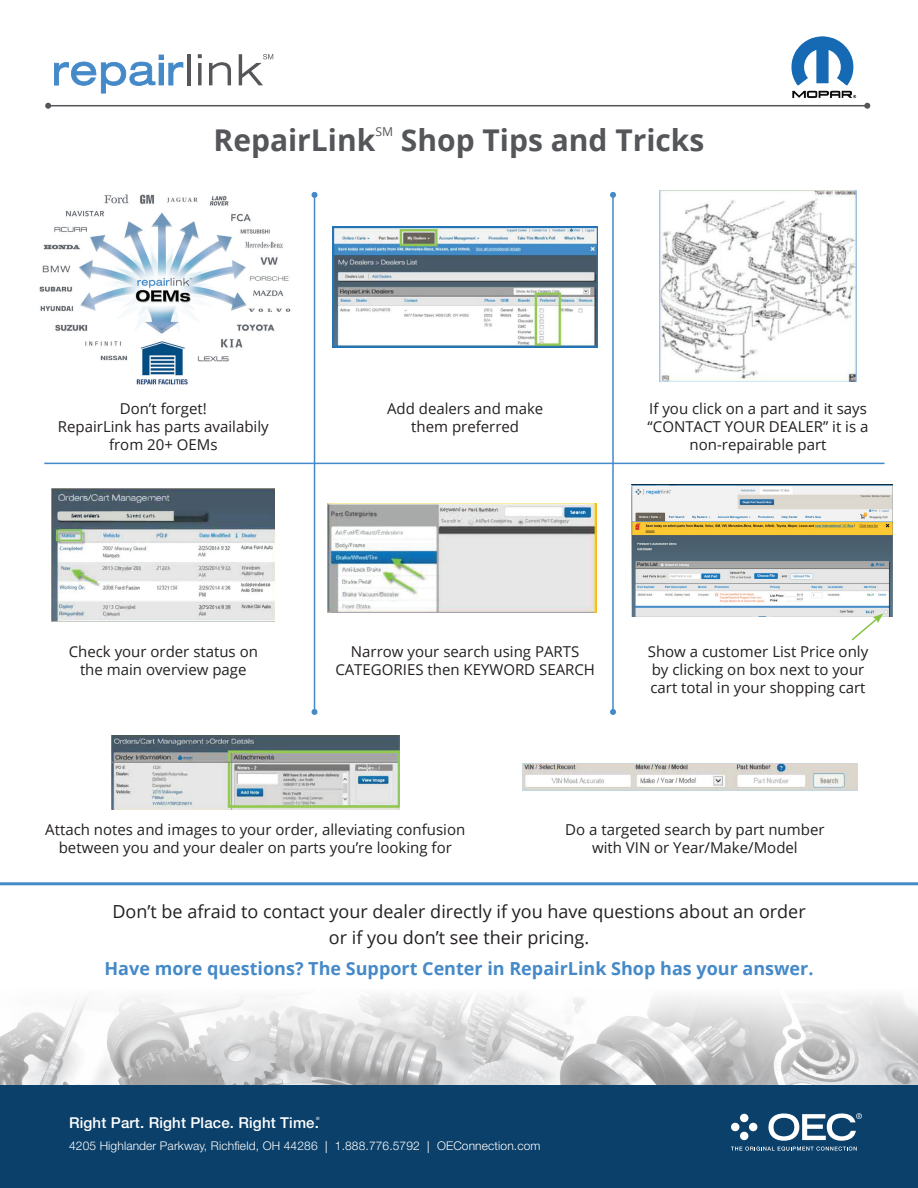
<style>
.page{position:relative;width:918px;height:1188px;background:#fff}
.page>*{position:absolute;margin:0;border:0;box-sizing:border-box;transform-origin:0 0}
.t1{font:700 30px "Open Sans";color:#54565a}
.t2{font:18px/25.5px "Open Sans";color:#231f20;text-align:center}
.t3{font:700 18px "Open Sans";color:#4489c8}
.t4{font:15px/18px "Open Sans";color:#231f20;text-align:center}
.t5{font:500 15px "Helvetica Neue LT Std";letter-spacing:.01em;color:#fff}
.t6{font:12.3px "Open Sans";color:#54565a}
.t7{font:300 12px "Helvetica Neue LT Std";letter-spacing:.01em;color:#fff}
.t8{font:500 4.35px "Helvetica Neue LT Std";color:#fff}
.s1{font-family:"Minion Pro";font-weight:400}
</style>
<div class="page">
<img style="left:0;top:995px;width:918px;height:90px">
<div style="left:0;top:1085px;width:918px;height:103px;background:#0b406a"></div>
<hr style="left:187px;top:54px;width:4px;height:31px;background:#54565a">
<svg style="left:198px;top:54px;width:4px;height:4px"></svg>
<svg style="left:198px;top:63px;width:4px;height:22px"></svg>
<svg style="left:209px;top:62px;width:22px;height:23px"></svg>
<svg style="left:54px;top:55px;width:129px;height:39px"></svg>
<svg style="left:239px;top:54px;width:34px;height:31px"></svg>
<div style="left:740px;top:1114px;width:8px;height:8px;background:#fff;border-radius:50%"></div>
<div style="left:731px;top:1123px;width:8px;height:8px;background:#fff;border-radius:50%"></div>
<div style="left:749px;top:1123px;width:8px;height:8px;background:#fff;border-radius:50%"></div>
<div style="left:740px;top:1132px;width:8px;height:8px;background:#fff;border-radius:50%"></div>
<svg style="left:768px;top:1113px;width:94px;height:28px"></svg>
<svg style="left:731px;top:1147px;width:126px;height:4px"></svg>
<hr style="left:48px;top:105px;width:819px;height:1px;background:#54565a">
<svg style="left:45px;top:103px;width:6px;height:6px"></svg>
<svg style="left:864px;top:103px;width:6px;height:6px"></svg>
<img style="left:39px;top:194px;width:252px;height:191px">
<hr style="left:314px;top:195px;width:1px;height:517px;background:#4489c8">
<svg style="left:312px;top:192px;width:6px;height:6px"></svg>
<svg style="left:312px;top:709px;width:6px;height:6px"></svg>
<hr style="left:612px;top:195px;width:2px;height:517px;background:#4489c8">
<svg style="left:610px;top:192px;width:6px;height:6px"></svg>
<svg style="left:610px;top:709px;width:6px;height:6px"></svg>
<img style="left:333px;top:226px;width:265px;height:121px">
<img style="left:111px;top:735px;width:289px;height:74px">
<img style="left:659px;top:191px;width:198px;height:191px">
<img style="left:523px;top:764px;width:335px;height:27px">
<img style="left:328px;top:504px;width:269px;height:108px">
<img style="left:52px;top:489px;width:223px;height:133px">
<hr style="left:0;top:882px;width:918px;height:3px;background:#4489c8">
<hr style="left:44px;top:463px;width:841px;height:1px;background:#4489c8">
<img style="left:791px;top:36px;width:65px;height:63px">
<img style="left:632px;top:485px;width:261px;height:131px">
<svg style="left:850px;top:613px;width:33px;height:28px"></svg>
<h1 class="t1" style="left:214px;top:118px;width:163px">RepairLink</h1>
<p class="t6" style="left:375px;top:123px;width:19px">SM</p>
<h1 class="t1" style="left:401px;top:118px;width:305px">Shop Tips and Tricks</h1>
<p class="t4" style="left:58px;top:399px;width:212px">Don’t forget!<br>RepairLink has parts availabily from 20+ OEMs</p>
<p class="t4" style="left:387px;top:399px;width:158px">Add dealers and make them preferred</p>
<p class="t4" style="left:648px;top:399px;width:222px">If you click on a part and it says “CONTACT YOUR DEALER” it is a non-repairable part</p>
<p class="t4" style="left:69px;top:642px;width:191px">Check your order status on the main overview page</p>
<p class="t4" style="left:335px;top:642px;width:261px">Narrow your search using PARTS<br>CATEGORIES then KEYWORD SEARCH</p>
<p class="t4" style="left:648px;top:642px;width:222px;text-align:left">Show a customer List Price only by clicking on box next to your cart total in your shopping cart</p>
<p class="t4" style="left:45px;top:820px;width:422px">Attach notes and images to your order, alleviating confusion between you and your dealer on parts you’re looking for</p>
<p class="t4" style="left:565px;top:820px;width:261px">Do a targeted search by part number with VIN or Year/Make/Model</p>
<p class="t2" style="left:112px;top:898px;width:695px">Don’t be afraid to contact your dealer directly if you have questions about an order or if you don’t see their pricing.</p>
<p class="t3" style="left:105px;top:956px;width:711px">Have more questions? The Support Center in RepairLink Shop has your answer.</p>
<p class="t5" style="left:69px;top:1113px;width:251px">Right Part. Right Place. Right Time.</p>
<p class="t8" style="left:316px;top:1116px;width:5px">®</p>
<p class="t7" style="left:69px;top:1138px;width:473px">4205 Highlander Parkway, Richfield, OH 44286 <span class="s1">|</span> 1.888.776.5792 <span class="s1">|</span> OEConnection.com</p>
</div>
